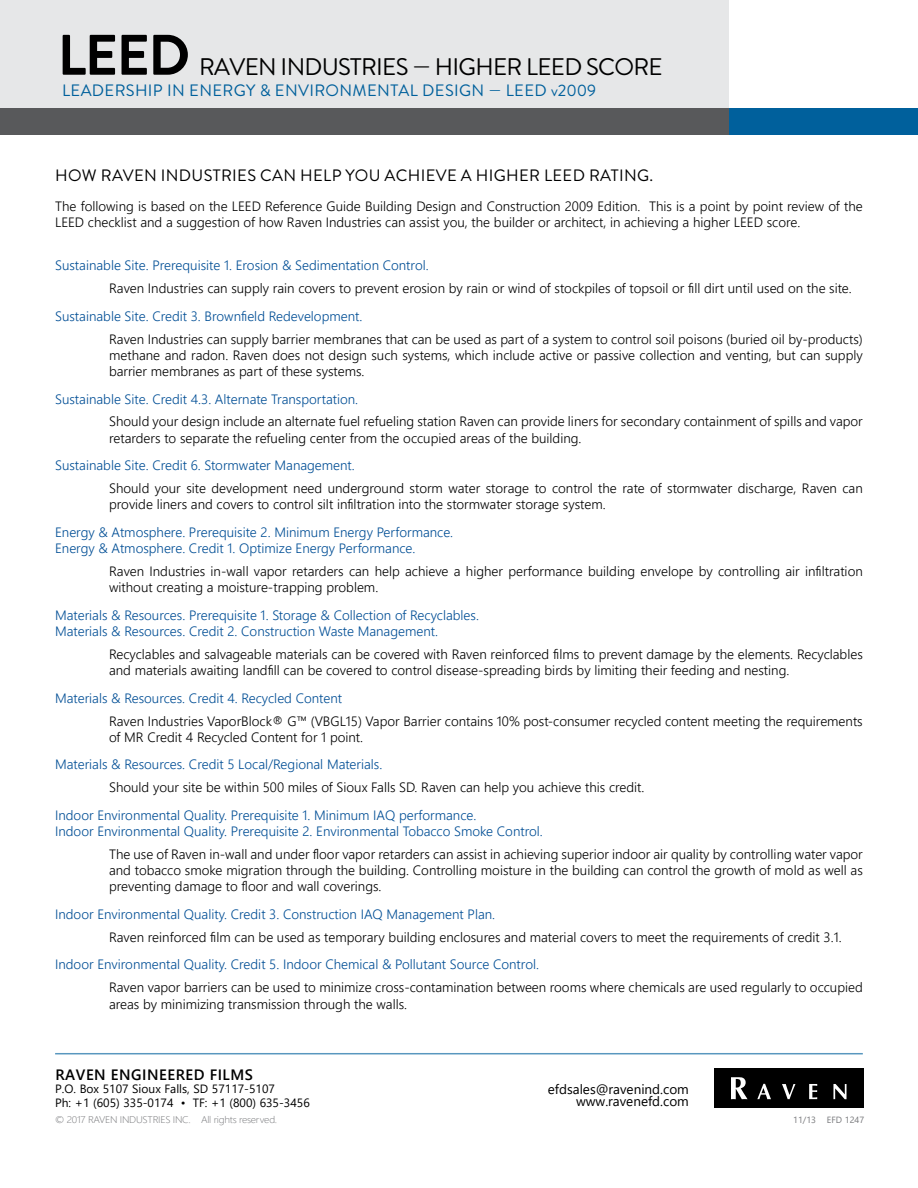
<style>
.page{position:relative;width:918px;height:1188px;background:#fff}
.page>*{position:absolute;margin:0;border:0;box-sizing:border-box;transform-origin:0 0}
.t1{font:700 57px "Brandon Grotesque";color:#000}
.t2{font:24px "Brandon Grotesque";letter-spacing:-.03em;color:#000}
.t3{font:16.5px "Brandon Grotesque";letter-spacing:.02em;color:#000}
.t4{font:16.5px "Brandon Grotesque";letter-spacing:.02em;color:#00609c}
.t5{font:600 15px "Segoe UI";letter-spacing:.035em;color:#000}
.t6{font:300 13.5px/16.2px "Segoe UI";color:#000}
.t7{font:300 13.5px/16.2px "Segoe UI";color:#004e95}
.t8{font:13.5px/12px "Segoe UI";color:#000;text-align:right}
.t9{font:12px/13.5px "Segoe UI";color:#000}
.t10{font:300 9.6px "Segoe UI";letter-spacing:-.025em;color:#77787b;scale:1.09 1}
.t11{font:9px "Segoe UI";color:#77787b}
</style>
<div class="page">
<div style="left:0;top:0;width:729px;height:108px;background:#e6e7e8"></div>
<div style="left:0;top:108px;width:729px;height:27px;background:#58595b"></div>
<div style="left:729px;top:108px;width:189px;height:27px;background:#00609c"></div>
<div style="left:714px;top:1069px;width:150px;height:39px;background:#000"></div>
<svg style="left:731px;top:1077px;width:17px;height:22px"></svg>
<svg style="left:757px;top:1084px;width:14px;height:15px"></svg>
<svg style="left:782px;top:1084px;width:13px;height:15px"></svg>
<svg style="left:809px;top:1084px;width:8px;height:15px"></svg>
<svg style="left:833px;top:1084px;width:14px;height:15px"></svg>
<hr style="left:55px;top:1053px;width:808px;height:1px;background:#5997bf">
<h1 class="t1" style="left:57px;top:15px;width:134px">LEED</h1>
<h2 class="t2" style="left:199px;top:50px;width:465px">RAVEN INDUSTRIES — HIGHER LEED SCORE</h2>
<p class="t4" style="left:62px;top:79px;width:536px">LEADERSHIP IN ENERGY &amp; ENVIRONMENTAL DESIGN — LEED v2009</p>
<p class="t3" style="left:55px;top:164px;width:599px">HOW RAVEN INDUSTRIES CAN HELP YOU ACHIEVE A HIGHER LEED RATING.</p>
<p class="t6" style="left:55px;top:197px;width:809px">The following is based on the LEED Reference Guide Building Design and Construction 2009 Edition. This is a point by point review of the<br>LEED checklist and a suggestion of how Raven Industries can assist you, the builder or architect, in achieving a higher LEED score.</p>
<p class="t7" style="left:55px;top:256px;width:375px">Sustainable Site. Prerequisite 1. Erosion &amp; Sedimentation Control.</p>
<p class="t6" style="left:109px;top:279px;width:744px">Raven Industries can supply rain covers to prevent erosion by rain or wind of stockpiles of topsoil or fill dirt until used on the site.</p>
<p class="t7" style="left:55px;top:306px;width:309px">Sustainable Site. Credit 3. Brownfield Redevelopment.</p>
<p class="t6" style="left:109px;top:329px;width:755px;text-align:justify">Raven Industries can supply barrier membranes that can be used as part of a system to control soil poisons (buried oil by-products) methane and radon. Raven does not design such systems, which include active or passive collection and venting, but can supply barrier membranes as part of these systems.</p>
<p class="t7" style="left:55px;top:389px;width:305px">Sustainable Site. Credit 4.3. Alternate Transportation.</p>
<p class="t6" style="left:109px;top:412px;width:755px">Should your design include an alternate fuel refueling station Raven can provide liners for secondary containment of spills and vapor retarders to separate the refueling center from the occupied areas of the building.</p>
<p class="t7" style="left:55px;top:456px;width:301px">Sustainable Site. Credit 6. Stormwater Management.</p>
<p class="t6" style="left:109px;top:479px;width:755px">Should your site development need underground storm water storage to control the rate of stormwater discharge, Raven can provide liners and covers to control silt infiltration into the stormwater storage system.</p>
<p class="t7" style="left:55px;top:523px;width:400px">Energy &amp; Atmosphere. Prerequisite 2. Minimum Energy Performance.<br>Energy &amp; Atmosphere. Credit 1. Optimize Energy Performance.</p>
<p class="t6" style="left:109px;top:562px;width:755px">Raven Industries in-wall vapor retarders can help achieve a higher performance building envelope by controlling air infiltration without creating a moisture-trapping problem.</p>
<p class="t7" style="left:55px;top:606px;width:425px">Materials &amp; Resources. Prerequisite 1. Storage &amp; Collection of Recyclables.<br>Materials &amp; Resources. Credit 2. Construction Waste Management.</p>
<p class="t6" style="left:109px;top:645px;width:755px">Recyclables and salvageable materials can be covered with Raven reinforced films to prevent damage by the elements. Recyclables and materials awaiting landfill can be covered to control disease-spreading birds by limiting their feeding and nesting.</p>
<p class="t7" style="left:55px;top:688px;width:289px">Materials &amp; Resources. Credit 4. Recycled Content</p>
<p class="t6" style="left:109px;top:711px;width:755px">Raven Industries VaporBlock® G™ (VBGL15) Vapor Barrier contains 10% post-consumer recycled content meeting the requirements of MR Credit 4 Recycled Content for 1 point.</p>
<p class="t7" style="left:55px;top:755px;width:329px">Materials &amp; Resources. Credit 5 Local/Regional Materials.</p>
<p class="t6" style="left:109px;top:778px;width:537px">Should your site be within 500 miles of Sioux Falls SD. Raven can help you achieve this credit.</p>
<p class="t7" style="left:55px;top:806px;width:489px">Indoor Environmental Quality. Prerequisite 1. Minimum IAQ performance.<br>Indoor Environmental Quality. Prerequisite 2. Environmental Tobacco Smoke Control.</p>
<p class="t6" style="left:109px;top:845px;width:755px;text-align:justify">The use of Raven in-wall and under floor vapor retarders can assist in achieving superior indoor air quality by controlling water vapor and tobacco smoke migration through the building. Controlling moisture in the building can control the growth of mold as well as preventing damage to floor and wall coverings.</p>
<p class="t7" style="left:55px;top:905px;width:442px">Indoor Environmental Quality. Credit 3. Construction IAQ Management Plan.</p>
<p class="t6" style="left:109px;top:928px;width:734px">Raven reinforced film can be used as temporary building enclosures and material covers to meet the requirements of credit 3.1.</p>
<p class="t7" style="left:55px;top:955px;width:485px">Indoor Environmental Quality. Credit 5. Indoor Chemical &amp; Pollutant Source Control.</p>
<p class="t6" style="left:109px;top:978px;width:755px">Raven vapor barriers can be used to minimize cross-contamination between rooms where chemicals are used regularly to occupied areas by minimizing transmission through the walls.</p>
<p class="t5" style="left:55px;top:1060px;width:199px">RAVEN ENGINEERED FILMS</p>
<p class="t9" style="left:55px;top:1081px;width:256px">P.O. Box 5107 Sioux Falls, SD 57117-5107<br>Ph: +1 (605) 335-0174 • TF: +1 (800) 635-3456</p>
<p class="t8" style="left:548px;top:1082px;width:143px">efdsales@ravenind.com www.ravenefd.com</p>
<p class="t10" style="left:55px;top:1111px;width:205px">© 2017 RAVEN INDUSTRIES INC. All rights reserved.</p>
<p class="t11" style="left:793px;top:1111px;width:73px">11/13 EFD 1247</p>
</div>
